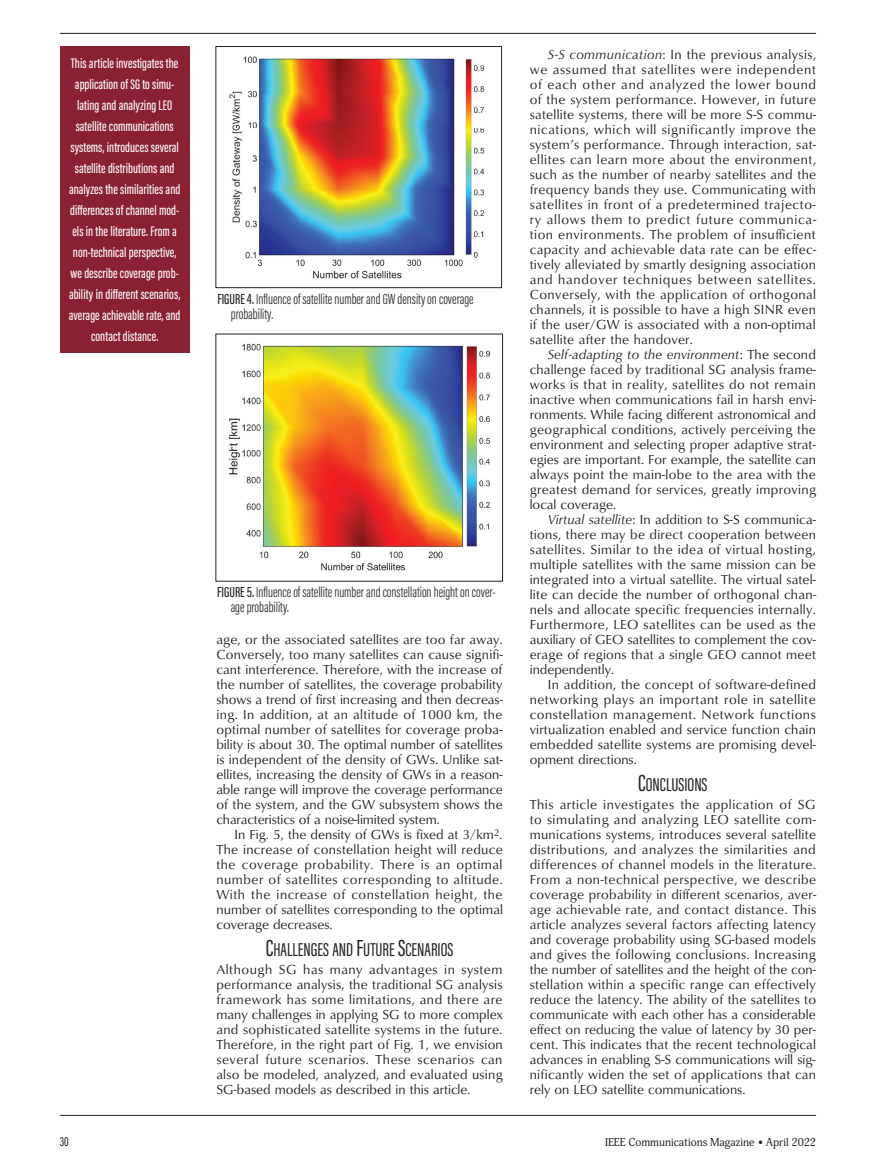
<style>
.page{position:relative;width:876px;height:1173px;background:#fff}
.page>*{position:absolute;margin:0;border:0;box-sizing:border-box;transform-origin:0 0}
.t1{font:19.2px "Acumin Pro Extra Cond Regular SC800";color:#231f20}
.t2{font:300 15px/15px "Acumin Pro Extra Cond";color:#231f20}
.t3{font:500 14.25px/21px "Acumin Pro Extra Cond";color:#fff;text-align:center}
.t4{font:13.5px/15px "Classico URW";letter-spacing:.005em;color:#231f20;text-align:justify}
.t5{font:13.5px "Acumin Pro Extra Cond Regular SC800";color:#231f20}
.t6{font:11.25px "Adonis";color:#231f20}
.s1{font-weight:500}
.s2{font-size:24px}
.s3{font-style:italic}
</style>
<div class="page">
<hr style="left:60px;top:33px;width:756px;height:1px;background:#231f20">
<hr style="left:60px;top:1115px;width:756px;height:1px;background:#231f20">
<img style="left:229px;top:343px;width:261px;height:228px">
<div style="left:60px;top:46px;width:129px;height:306px;background:#8a2132"></div>
<img style="left:229px;top:56px;width:256px;height:223px">
<div style="left:216px;top:46px;width:286px;height:242px;border:1px solid #231f20"></div>
<p class="t3" style="left:69px;top:53px;width:113px">This article investigates the application of SG to simu&shy;lating and analyzing LEO satellite communications systems, introduces several satellite distributions and analyzes the similarities and differences of channel mod&shy;els in the literature. From a non-technical perspective, we describe coverage prob&shy;ability in different scenarios, average achievable rate, and contact distance.</p>
<p class="t2" style="left:231px;top:291px;width:244px;text-indent:-14px"><span class="s1">FIGURE 4.</span> Influence of satellite number and GW density on coverage probability.</p>
<p class="t2" style="left:231px;top:585px;width:267px;text-indent:-14px"><span class="s1">FIGURE 5.</span> Influence of satellite number and constellation height on cover&shy;age probability.</p>
<p class="t4" style="left:216px;top:631px;width:288px">age, or the associated satellites are too far away.<br>Conversely, too many satellites can cause signifi&shy;cant interference. Therefore, with the increase of the number of satellites, the coverage probability shows a trend of first increasing and then decreas&shy;ing. In addition, at an altitude of 1000 km, the optimal number of satellites for coverage proba&shy;bility is about 30. The optimal number of satellites is independent of the density of GWs. Unlike sat&shy;ellites, increasing the density of GWs in a reason&shy;able range will improve the coverage performance of the system, and the GW subsystem shows the characteristics of a noise-limited system.</p>
<p class="t4" style="left:216px;top:826px;width:288px;text-indent:18px">In Fig. 5, the density of GWs is fixed at 3/km<sup>2</sup>.<br>The increase of constellation height will reduce the coverage probability. There is an optimal number of satellites corresponding to altitude.<br>With the increase of constellation height, the number of satellites corresponding to the optimal coverage decreases.</p>
<h1 class="t1" style="left:266px;top:938px;width:189px"><span class="s2">C</span>HALLENGES AND <span class="s2">F</span>UTURE <span class="s2">S</span>CENARIOS</h1>
<p class="t4" style="left:216px;top:961px;width:288px">Although SG has many advantages in system performance analysis, the traditional SG analysis framework has some limitations, and there are many challenges in applying SG to more complex and sophisticated satellite systems in the future.<br>Therefore, in the right part of Fig. 1, we envision several future scenarios. These scenarios can also be modeled, analyzed, and evaluated using SG-based models as described in this article.</p>
<p class="t4" style="left:530px;top:46px;width:288px;text-indent:18px"><span class="s3">S-S communication</span>: In the previous analysis, we assumed that satellites were independent of each other and analyzed the lower bound of the system performance. However, in future satellite systems, there will be more S-S commu&shy;nications, which will significantly improve the system’s performance. Through interaction, sat&shy;ellites can learn more about the environment, such as the number of nearby satellites and the frequency bands they use. Communicating with satellites in front of a predetermined trajecto&shy;ry allows them to predict future communica&shy;tion environments. The problem of insufficient capacity and achievable data rate can be effec&shy;tively alleviated by smartly designing association and handover techniques between satellites.<br>Conversely, with the application of orthogonal channels, it is possible to have a high SINR even if the user/GW is associated with a non-optimal satellite after the handover.</p>
<p class="t4" style="left:530px;top:346px;width:288px;text-indent:18px"><span class="s3">Self-adapting to the environment</span>: The second challenge faced by traditional SG analysis frame&shy;works is that in reality, satellites do not remain inactive when communications fail in harsh envi&shy;ronments. While facing different astronomical and geographical conditions, actively perceiving the environment and selecting proper adaptive strat&shy;egies are important. For example, the satellite can always point the main-lobe to the area with the greatest demand for services, greatly improving local coverage.</p>
<p class="t4" style="left:530px;top:511px;width:288px;text-indent:18px"><span class="s3">Virtual satellite</span>: In addition to S-S communica&shy;tions, there may be direct cooperation between satellites. Similar to the idea of virtual hosting, multiple satellites with the same mission can be integrated into a virtual satellite. The virtual satel&shy;lite can decide the number of orthogonal chan&shy;nels and allocate specific frequencies internally.<br>Furthermore, LEO satellites can be used as the auxiliary of GEO satellites to complement the cov&shy;erage of regions that a single GEO cannot meet independently.</p>
<p class="t4" style="left:530px;top:676px;width:288px;text-indent:18px">In addition, the concept of software-defined networking plays an important role in satellite constellation management. Network functions virtualization enabled and service function chain embedded satellite systems are promising devel&shy;opment directions.</p>
<h1 class="t1" style="left:638px;top:773px;width:71px"><span class="s2">C</span>ONCLUSIONS</h1>
<p class="t4" style="left:530px;top:796px;width:288px">This article investigates the application of SG to simulating and analyzing LEO satellite com&shy;munications systems, introduces several satellite distributions, and analyzes the similarities and differences of channel models in the literature.<br>From a non-technical perspective, we describe coverage probability in different scenarios, aver&shy;age achievable rate, and contact distance. This article analyzes several factors affecting latency and coverage probability using SG-based models and gives the following conclusions. Increasing the number of satellites and the height of the con&shy;stellation within a specific range can effectively reduce the latency. The ability of the satellites to communicate with each other has a considerable effect on reducing the value of latency by 30 per&shy;cent. This indicates that the recent technological advances in enabling S-S communications will sig&shy;nificantly widen the set of applications that can rely on LEO satellite communications.</p>
<p class="t5" style="left:60px;top:1133px;width:10px">30</p>
<p class="t6" style="left:605px;top:1135px;width:213px">IEEE Communications Magazine • April 2022</p>
</div>
